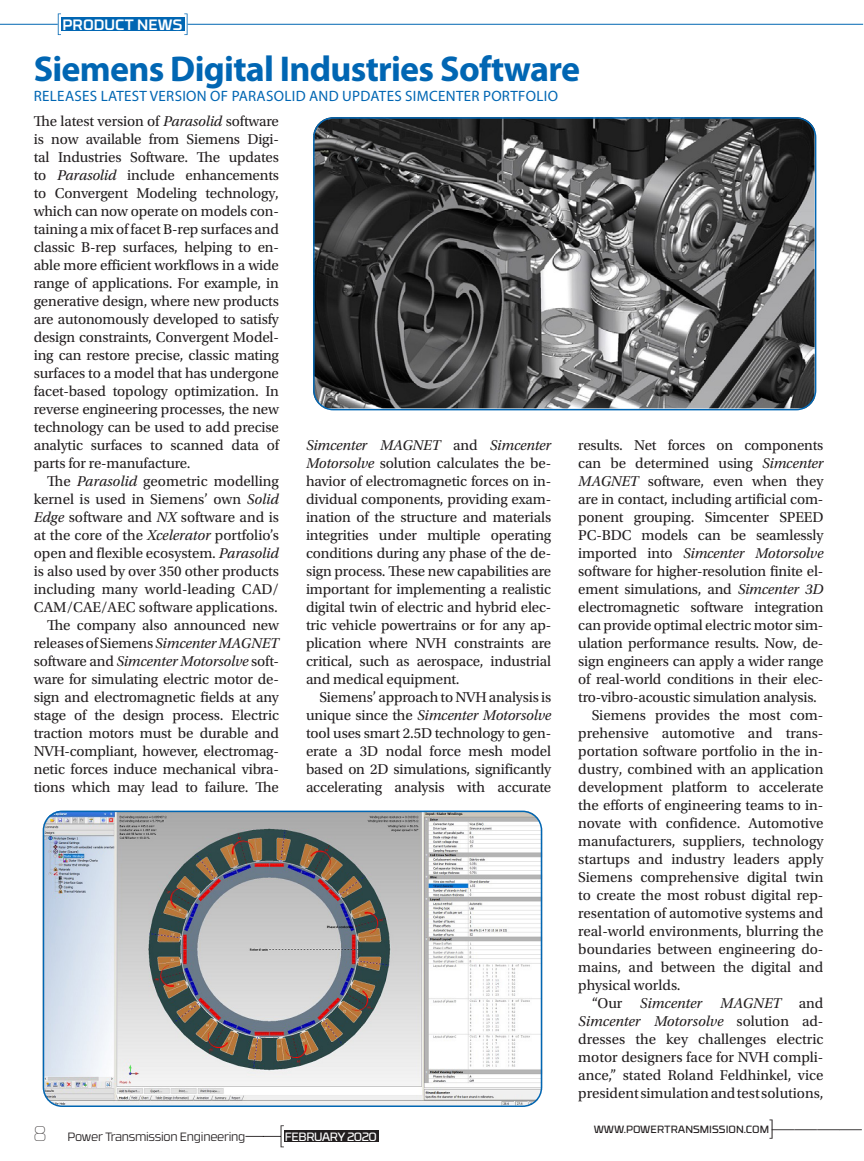
<style>
.page{position:relative;width:864px;height:1161px;background:#fff}
.page>*{position:absolute;margin:0;border:0;box-sizing:border-box;transform-origin:0 0}
.t1{font:700 36px "Myriad Pro";letter-spacing:-.02em;color:#0166b3}
.t2{font:300 condensed 24px "Myriad Pro";color:#231f20}
.t3{font:15px/18px "Utopia Std";letter-spacing:-.01em;color:#231f20;text-align:justify}
.t4{font:italic 15px "Utopia Std";letter-spacing:-.005em;color:#231f20}
.t5{font:15px "Myriad Pro";letter-spacing:.02em;color:#0166b3}
.t6{font:500 15px "RB No 3.1";color:#fff}
.t7{font:300 12px "RB No 3.1";letter-spacing:-.02em;color:#231f20}
.t8{font:12px "RB No 3.1";letter-spacing:-.04em;color:#fff}
.t9{font:10.5px "RB No 3.1";color:#231f20}
.s1{font-style:italic}
.s2{font-style:normal}
.s3{font-weight:100;font-size:21px}
</style>
<div class="page">
<img style="left:313px;top:117px;width:502px;height:291px">
<div style="left:313px;top:117px;width:503px;height:293px;border:2px solid #0166b3;border-radius:20px"></div>
<img style="left:43px;top:811px;width:499px;height:296px">
<div style="left:43px;top:811px;width:499px;height:296px;border:2px solid #0166b3;border-radius:19px"></div>
<svg style="left:245px;top:1125px;width:39px;height:22px"></svg>
<div style="left:284px;top:1131px;width:94px;height:11px;background:#231f20"></div>
<div style="left:61px;top:17px;width:123px;height:14px;background:#0166b3"></div>
<svg style="left:184px;top:14px;width:4px;height:21px"></svg>
<hr style="left:188px;top:24px;width:675px;height:1px;background:#0166b3">
<svg style="left:58px;top:14px;width:3px;height:21px"></svg>
<hr style="left:0;top:24px;width:58px;height:1px;background:#0166b3">
<p class="t6" style="left:62px;top:13px;width:122px">PRODUCT NEWS</p>
<h1 class="t1" style="left:34px;top:49px;width:548px">Siemens Digital Industries Software</h1>
<p class="t5" style="left:34px;top:88px;width:526px">RELEASES LATEST VERSION OF PARASOLID AND UPDATES SIMCENTER PORTFOLIO</p>
<p class="t3" style="left:34px;top:112px;width:247px">The latest version of <span class="s1">Parasolid</span> software is now available from Siemens Digi&shy;tal Industries Software. The updates to <span class="s1">Parasolid</span> include enhancements to Convergent Modeling technology, which can now operate on models con&shy;taining a mix of facet B-rep surfaces and classic B-rep surfaces, helping to en&shy;able more efficient workflows in a wide range of applications. For example, in generative design, where new products are autonomously developed to satisfy design constraints, Convergent Model&shy;ing can restore precise, classic mating surfaces to a model that has undergone facet-based topology optimization. In reverse engineering processes, the new technology can be used to add precise analytic surfaces to scanned data of parts for re-manufacture.</p>
<p class="t3" style="left:34px;top:472px;width:247px;text-align:right">The <span class="s1">Parasolid</span> geometric modelling kernel is used in Siemens’ own <span class="s1">Solid Edge</span> software and <span class="s1">NX</span> software and is at the core of the <span class="s1">Xcelerator</span> portfolio’s open and flexible ecosystem. <span class="s1">Parasolid </span>is also used by over 350 other products including many world-leading CAD/ CAM/CAE/AEC software applications.<br>The company also announced new releases of Siemens <span class="s1">Simcenter MAGNET </span>software and <span class="s1">Simcenter Motorsolve</span> soft&shy;ware for simulating electric motor de&shy;sign and electromagnetic fields at any stage of the design process. Electric traction motors must be durable and NVH-compliant, however, electromag&shy;netic forces induce mechanical vibra&shy;tions which may lead to failure. The</p>
<p class="t3" style="left:306px;top:436px;width:247px"><span class="s1">Simcenter MAGNET</span> and <span class="s1">Simcenter Motorsolve</span> solution calculates the be&shy;havior of electromagnetic forces on in&shy;dividual components, providing exam&shy;ination of the structure and materials integrities under multiple operating conditions during any phase of the de&shy;sign process. These new capabilities are important for implementing a realistic digital twin of electric and hybrid elec&shy;tric vehicle powertrains or for any ap&shy;plication where NVH constraints are critical, such as aerospace, industrial and medical equipment.</p>
<p class="t3" style="left:306px;top:688px;width:247px;text-indent:14px">Siemens’ approach to NVH analysis is unique since the <span class="s1">Simcenter Motorsolve </span>tool uses smart 2.5D technology to gen&shy;erate a 3D nodal force mesh model based on 2D simulations, significantly accelerating analysis with accurate</p>
<p class="t3" style="left:578px;top:436px;width:247px">results. Net forces on components</p>
<p class="t3" style="left:578px;top:454px;width:247px">can be determined using <span class="s1">Simcenter</span></p>
<p class="t3" style="left:578px;top:472px;width:247px"><span class="s1">MAGNET</span> software, even when they</p>
<p class="t3" style="left:578px;top:490px;width:247px">are in contact, including artificial com-</p>
<p class="t3" style="left:578px;top:508px;width:247px">ponent grouping. Simcenter SPEED</p>
<p class="t3" style="left:578px;top:526px;width:247px">PC-BDC models can be seamlessly</p>
<p class="t4" style="left:578px;top:545px;width:247px"><span class="s2">imported into</span> Simcenter Motorsolve</p>
<p class="t3" style="left:578px;top:562px;width:247px">software for higher-resolution finite el-</p>
<p class="t3" style="left:578px;top:580px;width:247px">ement simulations, and <span class="s1">Simcenter 3D</span></p>
<p class="t3" style="left:578px;top:598px;width:247px">electromagnetic software integration</p>
<p class="t3" style="left:578px;top:616px;width:247px">can provide optimal electric motor sim-</p>
<p class="t3" style="left:578px;top:634px;width:247px">ulation performance results. Now, de-</p>
<p class="t3" style="left:578px;top:652px;width:247px">sign engineers can apply a wider range</p>
<p class="t3" style="left:578px;top:670px;width:247px">of real-world conditions in their elec-</p>
<p class="t3" style="left:578px;top:688px;width:240px">tro-vibro-acoustic simulation analysis.</p>
<p class="t3" style="left:592px;top:706px;width:233px">Siemens provides the most com-</p>
<p class="t3" style="left:578px;top:724px;width:247px">prehensive automotive and trans-</p>
<p class="t3" style="left:578px;top:742px;width:247px">portation software portfolio in the in-</p>
<p class="t3" style="left:578px;top:760px;width:247px">dustry, combined with an application</p>
<p class="t3" style="left:578px;top:778px;width:247px">development platform to accelerate</p>
<p class="t3" style="left:578px;top:796px;width:247px">the efforts of engineering teams to in-</p>
<p class="t3" style="left:578px;top:814px;width:247px">novate with confidence. Automotive</p>
<p class="t3" style="left:578px;top:832px;width:247px">manufacturers, suppliers, technology</p>
<p class="t3" style="left:578px;top:850px;width:247px">startups and industry leaders apply</p>
<p class="t3" style="left:578px;top:868px;width:247px">Siemens comprehensive digital twin</p>
<p class="t3" style="left:578px;top:886px;width:247px">to create the most robust digital rep-</p>
<p class="t3" style="left:578px;top:904px;width:247px">resentation of automotive systems and</p>
<p class="t3" style="left:578px;top:922px;width:247px">real-world environments, blurring the</p>
<p class="t3" style="left:578px;top:940px;width:247px">boundaries between engineering do-</p>
<p class="t3" style="left:578px;top:958px;width:247px">mains, and between the digital and</p>
<p class="t3" style="left:578px;top:976px;width:104px">physical worlds.</p>
<p class="t4" style="left:592px;top:995px;width:233px"><span class="s2">“Our</span> Simcenter MAGNET <span class="s2">and</span></p>
<p class="t4" style="left:578px;top:1013px;width:247px">Simcenter Motorsolve <span class="s2">solution ad-</span></p>
<p class="t3" style="left:578px;top:1030px;width:247px">dresses the key challenges electric</p>
<p class="t3" style="left:578px;top:1048px;width:247px">motor designers face for NVH compli-</p>
<p class="t3" style="left:578px;top:1066px;width:247px">ance,” stated Roland Feldhinkel, vice</p>
<p class="t3" style="left:578px;top:1084px;width:247px">president simulation and test solutions,</p>
<p class="t7" style="left:33px;top:1128px;width:213px"><span class="s3">8</span> Power Transmission Engineering</p>
<p class="t8" style="left:285px;top:1128px;width:94px">FEBRUARY 2020</p>
<p class="t9" style="left:594px;top:1122px;width:177px">WWW.POWERTRANSMISSION.COM</p>
<h2 class="t2" style="left:769px;top:1116px;width:96px">]————</h2>
</div>
